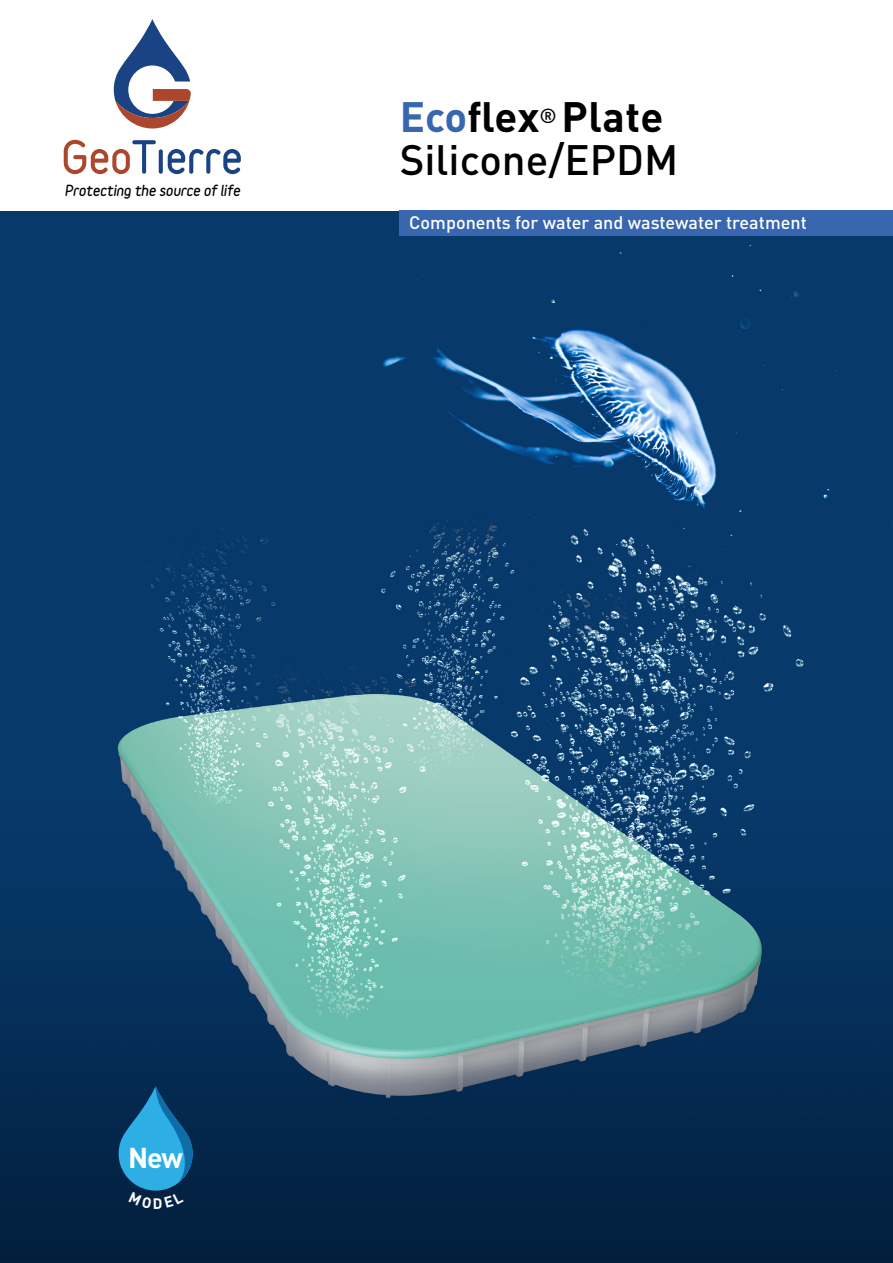
<style>
.page{position:relative;width:893px;height:1263px;background:#fff}
.page>*{position:absolute;margin:0;border:0;box-sizing:border-box;transform-origin:0 0}
.t1{font:700 42px "DIN Pro";letter-spacing:.005em;color:#000}
.t2{font:500 42px "DIN Pro";color:#000}
.t3{font:700 28.35px "DIN Pro";color:#fff}
.t4{font:500 18px "DIN Pro";color:#fff}
.t5{font:italic 900 13.8px "Variable";color:#000}
.s1{color:#3866af}
</style>
<div class="page">
<img style="left:0;top:210px;width:893px;height:1053px">
<svg style="left:114px;top:19px;width:77px;height:109px"></svg>
<svg style="left:64px;top:140px;width:92px;height:34px"></svg>
<svg style="left:159px;top:149px;width:4px;height:25px"></svg>
<svg style="left:168px;top:149px;width:73px;height:25px"></svg>
<div style="left:400px;top:210px;width:493px;height:26px;background:#3866af"></div>
<svg style="left:119px;top:1086px;width:75px;height:123px;background:#176a98"></svg>
<p class="t5" style="left:64px;top:182px;width:177px">Protecting the source of life</p>
<p class="t1" style="left:400px;top:88px;width:265px"><span class="s1">Eco</span>flex<sup>®</sup> Plate</p>
<p class="t2" style="left:400px;top:131px;width:280px">Silicone/EPDM</p>
<p class="t4" style="left:409px;top:210px;width:399px">Components for water and wastewater treatment</p>
<p class="t3" style="left:128px;top:1138px;width:56px">New</p>
</div>
